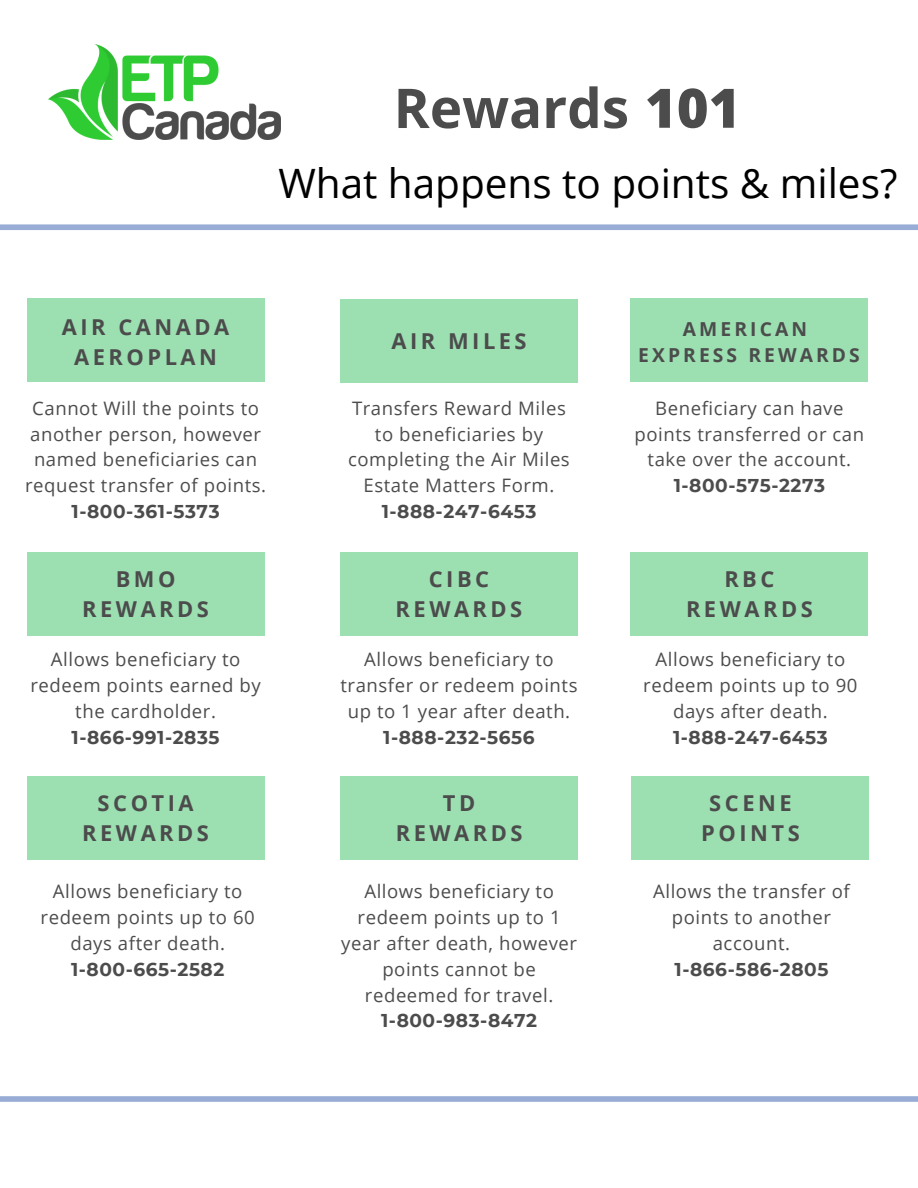
<style>
.page{position:relative;width:918px;height:1188px;background:#fff}
.page>*{position:absolute;margin:0;border:0;box-sizing:border-box;transform-origin:0 0}
.t1{font:700 54.9px "Open Sans";color:#4c4c4c}
.t2{font:40.5px "Open Sans";color:#000}
.t3{font:700 21.9px/30.3px "Open Sans";letter-spacing:.16em;color:#4c4c4c;text-align:center}
.t4{font:700 19.2px/25.8px "Open Sans";letter-spacing:.16em;color:#4c4c4c;text-align:center}
.t5{font:18.6px/25.8px "Open Sans";letter-spacing:.03em;color:#4c4c4c;text-align:center}
.t6{font:700 18.6px "Montserrat";letter-spacing:.03em;color:#4c4c4c}
.s1{font-weight:800;font-size:54.45px}
</style>
<div class="page">
<img style="left:48px;top:44px;width:232px;height:96px">
<div style="left:0;top:224px;width:918px;height:6px;background:#98acd6"></div>
<div style="left:27px;top:299px;width:237px;height:83px;background:#9ce0b2"></div>
<div style="left:340px;top:300px;width:238px;height:83px;background:#9ce0b2"></div>
<div style="left:631px;top:299px;width:237px;height:83px;background:#9ce0b2"></div>
<div style="left:340px;top:553px;width:238px;height:83px;background:#9ce0b2"></div>
<div style="left:27px;top:553px;width:237px;height:83px;background:#9ce0b2"></div>
<div style="left:631px;top:553px;width:237px;height:83px;background:#9ce0b2"></div>
<div style="left:27px;top:776px;width:237px;height:84px;background:#9ce0b2"></div>
<div style="left:340px;top:776px;width:238px;height:84px;background:#9ce0b2"></div>
<div style="left:632px;top:776px;width:237px;height:84px;background:#9ce0b2"></div>
<div style="left:0;top:1096px;width:918px;height:6px;background:#98acd6"></div>
<h1 class="t1" style="left:394px;top:69px;width:348px">Rewards <span class="s1">101</span></h1>
<h2 class="t2" style="left:278px;top:155px;width:621px">What happens to points &amp; miles?</h2>
<p class="t3" style="left:62px;top:311px;width:169px">AIR CANADA<br>AEROPLAN</p>
<p class="t5" style="left:25px;top:395px;width:243px">Cannot Will the points to another person, however named beneficiaries can request transfer of points.</p>
<p class="t6" style="left:72px;top:500px;width:150px">1-800-361-5373</p>
<p class="t3" style="left:392px;top:325px;width:137px">AIR MILES</p>
<p class="t5" style="left:348px;top:395px;width:223px">Transfers Reward Miles to beneficiaries by completing the Air Miles<br>Estate Matters Form.</p>
<p class="t6" style="left:382px;top:500px;width:156px">1-888-247-6453</p>
<p class="t4" style="left:638px;top:316px;width:223px">AMERICAN<br>EXPRESS REWARDS</p>
<p class="t5" style="left:635px;top:395px;width:231px">Beneficiary can have points transferred or can take over the account.</p>
<p class="t6" style="left:674px;top:474px;width:153px">1-800-575-2273</p>
<p class="t3" style="left:82px;top:563px;width:128px">BMO<br>REWARDS</p>
<p class="t3" style="left:396px;top:563px;width:128px">CIBC<br>REWARDS</p>
<p class="t3" style="left:686px;top:563px;width:128px">RBC<br>REWARDS</p>
<p class="t5" style="left:30px;top:646px;width:232px">Allows beneficiary to redeem points earned by the cardholder.</p>
<p class="t6" style="left:72px;top:726px;width:150px">1-866-991-2835</p>
<p class="t5" style="left:340px;top:646px;width:239px">Allows beneficiary to transfer or redeem points up to 1 year after death.</p>
<p class="t6" style="left:383px;top:726px;width:153px">1-888-232-5656</p>
<p class="t5" style="left:643px;top:646px;width:216px">Allows beneficiary to redeem points up to 90 days after death.</p>
<p class="t6" style="left:673px;top:726px;width:156px">1-888-247-6453</p>
<p class="t3" style="left:82px;top:787px;width:128px">SCOTIA<br>REWARDS</p>
<p class="t3" style="left:396px;top:787px;width:128px">TD<br>REWARDS</p>
<p class="t3" style="left:701px;top:787px;width:100px">SCENE<br>POINTS</p>
<p class="t5" style="left:41px;top:878px;width:216px">Allows beneficiary to redeem points up to 60 days after death.</p>
<p class="t6" style="left:71px;top:958px;width:155px">1-800-665-2582</p>
<p class="t5" style="left:341px;top:878px;width:238px">Allows beneficiary to redeem points up to 1 year after death, however points cannot be redeemed for travel.</p>
<p class="t6" style="left:381px;top:1009px;width:158px">1-800-983-8472</p>
<p class="t5" style="left:653px;top:878px;width:198px">Allows the transfer of points to another account.</p>
<p class="t6" style="left:675px;top:958px;width:155px">1-866-586-2805</p>
</div>
